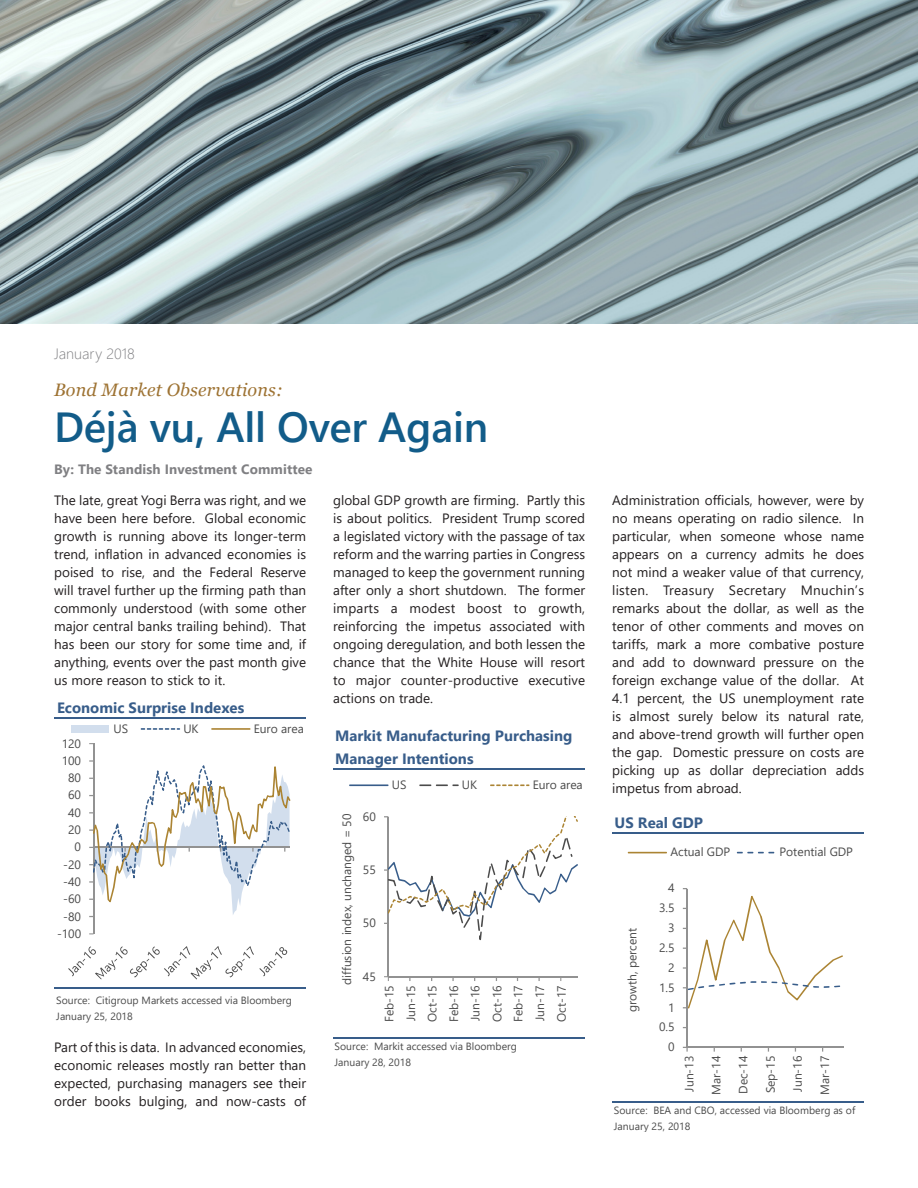
<style>
.page{position:relative;width:918px;height:1188px;background:#fff}
.page>*{position:absolute;margin:0;border:0;box-sizing:border-box;transform-origin:0 0}
.Title_Header{font:600 42px "Segoe UI";letter-spacing:-.005em;color:#125c89}
.Title_Header-2{font:italic 18px "Georgia";letter-spacing:.01em;color:#9e7333}
.t1{font:700 15px/22.4px "Segoe UI";color:#385d8a}
.No_styles{font:300 15px "Segoe UI";color:#808083}
.Body_Text{font:13.5px/18px "Segoe UI";color:#231f20;text-align:justify}
.Byline{font:700 13.5px "Segoe UI";letter-spacing:.01em;color:#808083}
.t2{font:12px/21.6px "Segoe UI";color:#4b4b4b;text-align:justify}
.t3{font:10.5px/16px "Segoe UI";color:#4b4b4b}
</style>
<div class="page">
<hr style="left:54px;top:718px;width:252px;height:1px;background:#385d8a">
<hr style="left:54px;top:987px;width:252px;height:1px;background:#385d8a">
<hr style="left:93px;top:744px;width:1px;height:190px;background:#929292">
<svg style="left:89px;top:760px;width:201px;height:157px"></svg>
<svg style="left:68px;top:946px;width:219px;height:33px"></svg>
<div style="left:72px;top:725px;width:37px;height:8px;background:#d2deed"></div>
<svg style="left:141px;top:728px;width:39px;height:2px"></svg>
<hr style="left:211px;top:728px;width:40px;height:2px;background:#ab8433">
<hr style="left:333px;top:768px;width:252px;height:2px;background:#385d8a">
<hr style="left:333px;top:1038px;width:252px;height:1px;background:#385d8a">
<hr style="left:388px;top:817px;width:1px;height:160px;background:#929292">
<hr style="left:388px;top:976px;width:189px;height:1px;background:#929292">
<svg style="left:384px;top:976px;width:5px;height:5px"></svg>
<svg style="left:384px;top:816px;width:194px;height:124px"></svg>
<hr style="left:349px;top:784px;width:40px;height:2px;background:#385d8a">
<svg style="left:419px;top:784px;width:40px;height:2px"></svg>
<svg style="left:490px;top:784px;width:39px;height:2px"></svg>
<hr style="left:612px;top:832px;width:252px;height:2px;background:#385d8a">
<hr style="left:612px;top:1101px;width:252px;height:2px;background:#385d8a">
<hr style="left:686px;top:889px;width:2px;height:158px;background:#929292">
<hr style="left:687px;top:1047px;width:157px;height:1px;background:#929292">
<svg style="left:683px;top:1047px;width:5px;height:5px"></svg>
<svg style="left:683px;top:896px;width:160px;height:113px"></svg>
<hr style="left:628px;top:852px;width:39px;height:1px;background:#ab8433">
<svg style="left:737px;top:852px;width:37px;height:1px"></svg>
<img style="left:0;top:0;width:918px;height:324px">
<p class="No_styles" style="left:54px;top:339px;width:82px">January 2018</p>
<p class="Title_Header-2" style="left:54px;top:378px;width:231px">Bond Market Observations:</p>
<p class="Title_Header" style="left:54px;top:387px;width:436px">Déjà vu, All Over Again</p>
<p class="Byline" style="left:54px;top:456px;width:260px">By: The Standish Investment Committee</p>
<p class="Body_Text" style="left:54px;top:490px;width:254px">The late, great Yogi Berra was right, and we have been here before. Global economic growth is running above its longer-term trend, inflation in advanced economies is poised to rise, and the Federal Reserve will travel further up the firming path than commonly understood (with some other major central banks trailing behind). That has been our story for some time and, if anything, events over the past month give us more reason to stick to it.</p>
<p class="t1" style="left:57px;top:695px;width:189px">Economic Surprise Indexes</p>
<p class="t2" style="left:62px;top:731px;width:21px">120</p>
<p class="t2" style="left:62px;top:749px;width:21px">100</p>
<p class="t2" style="left:68px;top:766px;width:14px">80</p>
<p class="t2" style="left:68px;top:783px;width:14px">60</p>
<p class="t2" style="left:68px;top:801px;width:14px">40</p>
<p class="t2" style="left:68px;top:818px;width:14px">20</p>
<p class="t2" style="left:75px;top:835px;width:8px">0</p>
<p class="t2" style="left:63px;top:852px;width:19px">-20</p>
<p class="t2" style="left:63px;top:870px;width:19px">-40</p>
<p class="t2" style="left:63px;top:887px;width:19px">-60</p>
<p class="t2" style="left:63px;top:904px;width:19px">-80</p>
<p class="t2" style="left:57px;top:922px;width:26px">-100</p>
<p class="t2" style="left:114px;top:717px;width:16px">US</p>
<p class="t2" style="left:183px;top:717px;width:17px">UK</p>
<p class="t2" style="left:254px;top:717px;width:52px">Euro area</p>
<p class="t3" style="left:56px;top:991px;width:237px">Source: Citigroup Markets accessed via Bloomberg<br>January 25, 2018</p>
<p class="Body_Text" style="left:54px;top:1037px;width:254px">Part of this is data. In advanced economies, economic releases mostly ran better than expected, purchasing managers see their order books bulging, and now-casts of</p>
<p class="Body_Text" style="left:333px;top:490px;width:254px">global GDP growth are firming. Partly this is about politics. President Trump scored a legislated victory with the passage of tax reform and the warring parties in Congress managed to keep the government running after only a short shutdown. The former imparts a modest boost to growth, reinforcing the impetus associated with ongoing deregulation, and both lessen the chance that the White House will resort to major counter-productive executive actions on trade.</p>
<p class="Body_Text" style="left:612px;top:490px;width:254px">Administration officials, however, were by no means operating on radio silence. In particular, when someone whose name appears on a currency admits he does not mind a weaker value of that currency, listen. Treasury Secretary Mnuchin’s remarks about the dollar, as well as the tenor of other comments and moves on tariffs, mark a more combative posture and add to downward pressure on the foreign exchange value of the dollar. At 4.1 percent, the US unemployment rate is almost surely below its natural rate, and above-trend growth will further open the gap. Domestic pressure on costs are picking up as dollar depreciation adds impetus from abroad.</p>
<p class="t1" style="left:335px;top:724px;width:239px">Markit Manufacturing Purchasing<br>Manager Intentions</p>
<p class="t2" style="left:392px;top:773px;width:16px">US</p>
<p class="t2" style="left:462px;top:773px;width:17px">UK</p>
<p class="t2" style="left:533px;top:773px;width:52px">Euro area</p>
<p class="t2" style="left:335px;top:985px;width:172px;rotate:-90deg">diffusion index, unchanged = 50</p>
<p class="t2" style="left:363px;top:805px;width:14px">60</p>
<p class="t2" style="left:363px;top:858px;width:14px">55</p>
<p class="t2" style="left:363px;top:911px;width:14px">50</p>
<p class="t2" style="left:363px;top:965px;width:14px">45</p>
<p class="t2" style="left:377px;top:1022px;width:39px;rotate:-90deg">Feb-15<br>Jun-15<br>Oct-15<br>Feb-16<br>Jun-16<br>Oct-16<br>Feb-17<br>Jun-17<br>Oct-17</p>
<p class="t1" style="left:615px;top:810px;width:90px">US Real GDP</p>
<p class="t2" style="left:670px;top:840px;width:61px">Actual GDP</p>
<p class="t2" style="left:780px;top:840px;width:75px">Potential GDP</p>
<p class="t2" style="left:668px;top:876px;width:8px">4</p>
<p class="t2" style="left:620px;top:1012px;width:86px;rotate:-90deg">growth, percent</p>
<p class="t2" style="left:659px;top:896px;width:17px">3.5</p>
<p class="t2" style="left:668px;top:916px;width:8px">3</p>
<p class="t2" style="left:659px;top:936px;width:17px">2.5</p>
<p class="t2" style="left:668px;top:956px;width:8px">2</p>
<p class="t2" style="left:659px;top:976px;width:17px">1.5</p>
<p class="t2" style="left:668px;top:996px;width:8px">1</p>
<p class="t2" style="left:659px;top:1015px;width:17px">0.5</p>
<p class="t3" style="left:335px;top:1037px;width:184px">Source: Markit accessed via Bloomberg<br>January 28, 2018</p>
<p class="t2" style="left:668px;top:1035px;width:8px">0</p>
<p class="t2" style="left:677px;top:1092px;width:37px;rotate:-90deg">Jun-13</p>
<p class="t2" style="left:705px;top:1095px;width:40px;rotate:-90deg">Mar-14</p>
<p class="t2" style="left:732px;top:1094px;width:39px;rotate:-90deg">Dec-14</p>
<p class="t2" style="left:759px;top:1093px;width:39px;rotate:-90deg">Sep-15</p>
<p class="t2" style="left:786px;top:1092px;width:37px;rotate:-90deg">Jun-16</p>
<p class="t2" style="left:813px;top:1095px;width:40px;rotate:-90deg">Mar-17</p>
<p class="t3" style="left:614px;top:1101px;width:243px">Source: BEA and CBO, accessed via Bloomberg as of<br>January 25, 2018</p>
</div>
